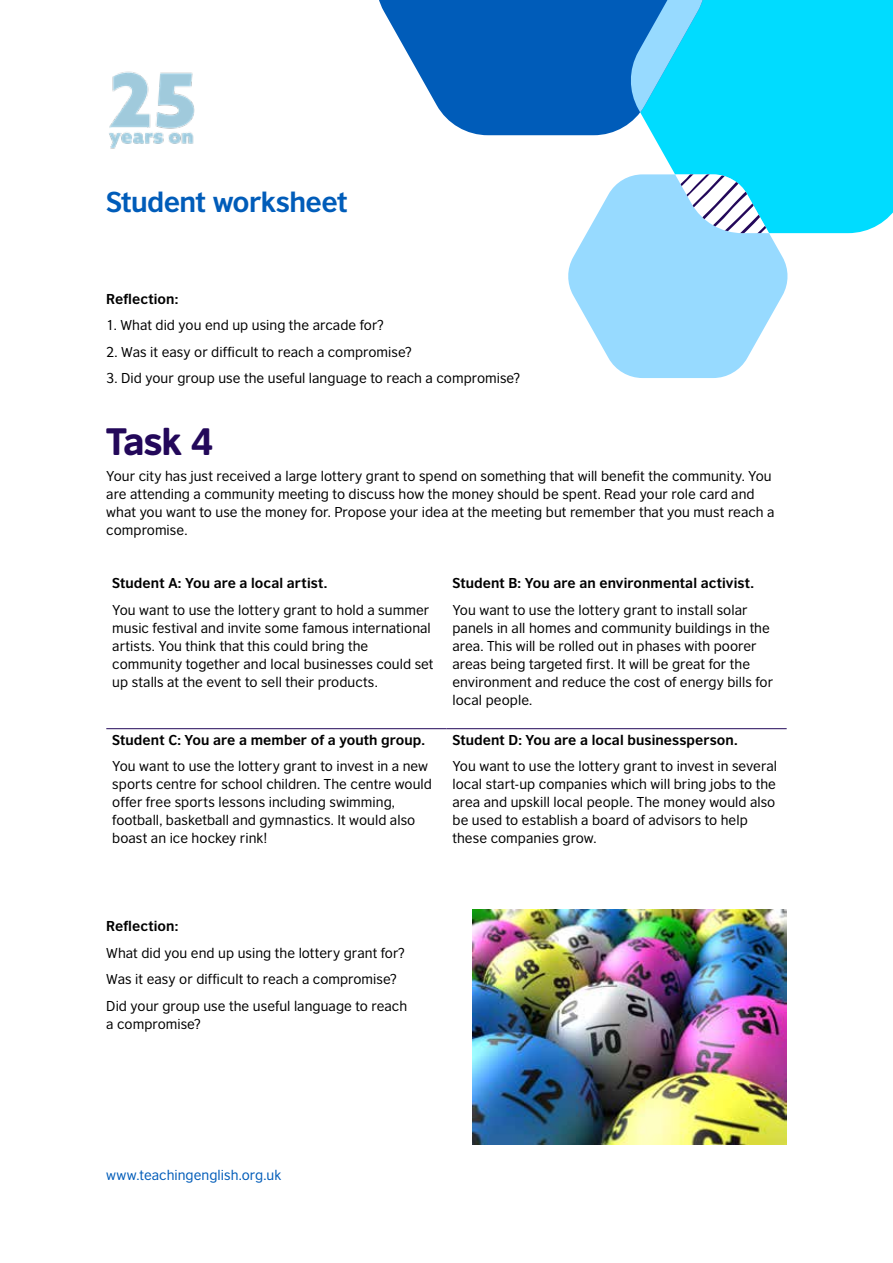
<style>
.page{position:relative;width:893px;height:1263px;background:#fff}
.page>*{position:absolute;margin:0;border:0;box-sizing:border-box;transform-origin:0 0}
.t1{font:36px "British Council Sans Headline";color:#23085a}
.t2{font:700 27px "British Council Sans";letter-spacing:-.025em;color:#005cb9}
.t3{font:13.5px/18px "British Council Sans";letter-spacing:.005em;color:#000}
.t4{font:700 13.5px "British Council Sans";letter-spacing:.005em;color:#000}
.t5{font:13.5px "British Council Sans";letter-spacing:.005em;color:#005cb9}
</style>
<div class="page">
<img style="left:109px;top:71px;width:86px;height:78px">
<hr style="left:106px;top:728px;width:340px;height:1px;background:#23085a">
<hr style="left:446px;top:728px;width:341px;height:1px;background:#23085a">
<img style="left:473px;top:909px;width:314px;height:235px">
<div style="left:653px;top:0;width:240px;height:233px;background:#00dcff"></div>
<svg style="left:568px;top:174px;width:221px;height:204px;fill:#97daff"></svg>
<svg style="left:675px;top:174px;width:94px;height:59px"></svg>
<svg style="left:379px;top:0;width:329px;height:135px;background:#2b89cf"></svg>
<h2 class="t2" style="left:106px;top:178px;width:243px">Student worksheet</h2>
<p class="t4" style="left:106px;top:287px;width:74px">Reflection:</p>
<p class="t3" style="left:106px;top:315px;width:279px">1. What did you end up using the arcade for?</p>
<p class="t3" style="left:106px;top:341px;width:307px">2. Was it easy or difficult to reach a compromise?</p>
<p class="t3" style="left:106px;top:368px;width:415px">3. Did your group use the useful language to reach a compromise?</p>
<h1 class="t1" style="left:106px;top:413px;width:109px">Task 4</h1>
<p class="t3" style="left:106px;top:466px;width:670px">Your city has just received a large lottery grant to spend on something that will benefit the community. You are attending a community meeting to discuss how the money should be spent. Read your role card and what you want to use the money for. Propose your idea at the meeting but remember that you must reach a compromise.</p>
<p class="t4" style="left:112px;top:571px;width:217px">Student A: You are a local artist.</p>
<p class="t3" style="left:112px;top:599px;width:323px">You want to use the lottery grant to hold a summer music festival and invite some famous international artists. You think that this could bring the community together and local businesses could set up stalls at the event to sell their products.</p>
<p class="t4" style="left:112px;top:728px;width:314px">Student C: You are a member of a youth group.</p>
<p class="t3" style="left:112px;top:756px;width:321px">You want to use the lottery grant to invest in a new sports centre for school children. The centre would offer free sports lessons including swimming, football, basketball and gymnastics. It would also boast an ice hockey rink!</p>
<p class="t4" style="left:452px;top:571px;width:303px">Student B: You are an environmental activist.</p>
<p class="t3" style="left:452px;top:599px;width:322px">You want to use the lottery grant to install solar panels in all homes and community buildings in the area. This will be rolled out in phases with poorer areas being targeted first. It will be great for the environment and reduce the cost of energy bills for local people.</p>
<p class="t4" style="left:452px;top:728px;width:287px">Student D: You are a local businessperson.</p>
<p class="t3" style="left:452px;top:756px;width:326px">You want to use the lottery grant to invest in several local start-up companies which will bring jobs to the area and upskill local people. The money would also be used to establish a board of advisors to help these companies grow.</p>
<p class="t4" style="left:106px;top:914px;width:74px">Reflection:</p>
<p class="t3" style="left:106px;top:938px;width:302px;line-height:26.5px">What did you end up using the lottery grant for?<br>Was it easy or difficult to reach a compromise?<br>Did your group use the useful language to reach</p>
<p class="t3" style="left:106px;top:1014px;width:96px">a compromise?</p>
<p class="t5" style="left:106px;top:1163px;width:177px">www.teachingenglish.org.uk</p>
</div>
